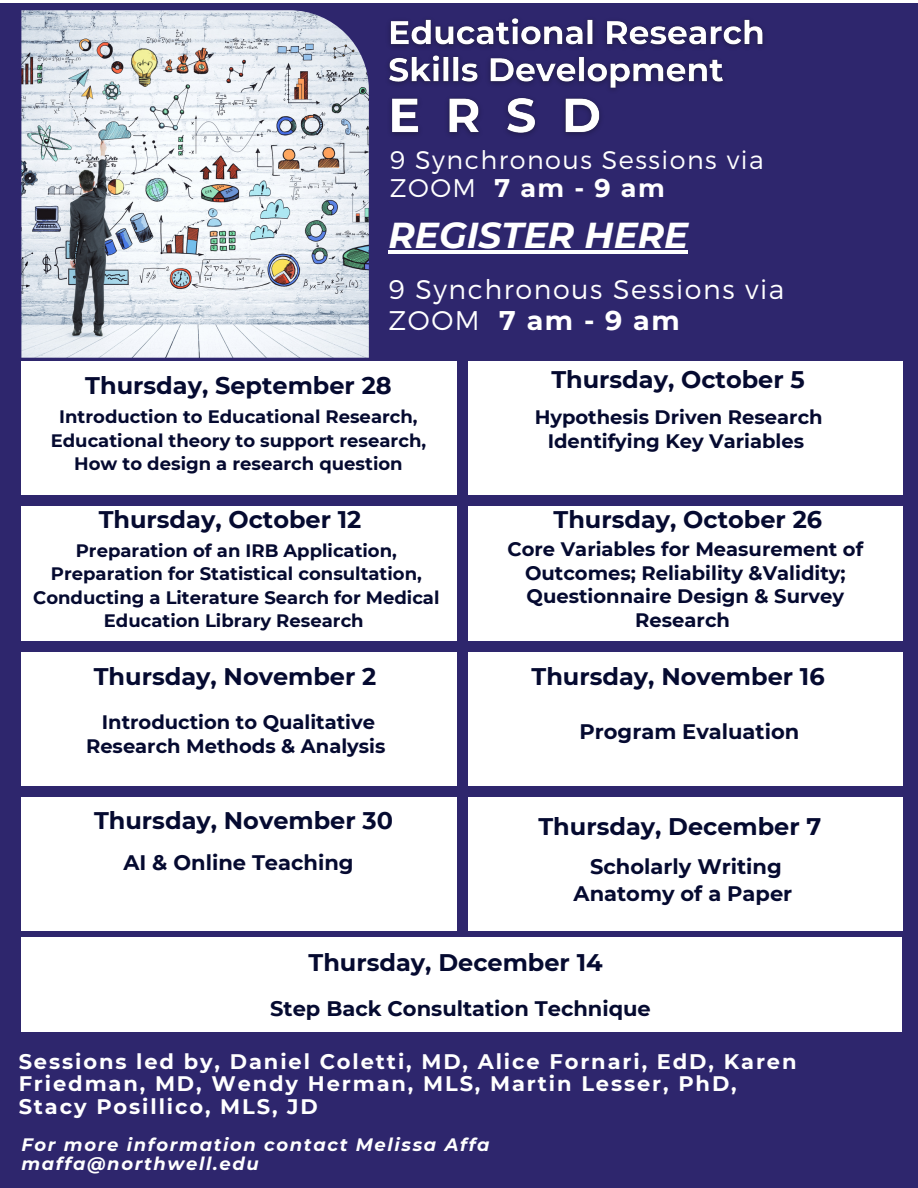
<style>
.page{position:relative;width:918px;height:1188px;background:#fff}
.page>*{position:absolute;margin:0;border:0;box-sizing:border-box;transform-origin:0 0}
.t1{font:italic 700 36px "Montserrat";color:#fff}
.t2{font:300 27px/30.3px "Montserrat";letter-spacing:.06em;color:#fff}
.t3{font:300 25.5px/28.2px "Montserrat";letter-spacing:.06em;color:#fff}
.t4{font:700 24px "Montserrat";color:#050a30}
.t5{font:700 21px/22.5px "Montserrat";letter-spacing:.09em;color:#fff}
.t6{font:700 21px "Montserrat";color:#050a30}
.t7{font:700 19.5px/23.7px "Montserrat";color:#050a30;text-align:center}
.t8{font:700 18px/23.7px "Montserrat";color:#050a30;text-align:center}
.t9{font:italic 700 18px/19.2px "Montserrat";letter-spacing:.09em;color:#fff}
.s1{font-weight:700}
</style>
<div class="page">
<div style="left:0;top:95px;width:918px;height:1093px;background:#2e266d"></div>
<div style="left:21px;top:937px;width:881px;height:94px;background:#fff"></div>
<div style="left:0;top:3px;width:918px;height:133px;background:#2e266d"></div>
<div style="left:21px;top:361px;width:436px;height:133px;background:#fff"></div>
<div style="left:468px;top:361px;width:434px;height:133px;background:#fff"></div>
<div style="left:21px;top:506px;width:436px;height:135px;background:#fff"></div>
<div style="left:468px;top:506px;width:434px;height:135px;background:#fff"></div>
<div style="left:21px;top:652px;width:436px;height:134px;background:#fff"></div>
<div style="left:468px;top:652px;width:434px;height:134px;background:#fff"></div>
<div style="left:21px;top:797px;width:436px;height:134px;background:#fff"></div>
<div style="left:468px;top:797px;width:434px;height:134px;background:#fff"></div>
<img style="left:21px;top:10px;width:348px;height:348px">
<img style="left:389px;top:18px;width:375px;height:118px">
<hr style="left:389px;top:251px;width:299px;height:3px;background:#fff">
<p class="t3" style="left:390px;top:145px;width:376px">9 Synchronous Sessions via<br>ZOOM <span class="s1">7 am - 9 am</span></p>
<p class="t1" style="left:389px;top:214px;width:301px">REGISTER HERE</p>
<p class="t2" style="left:389px;top:273px;width:397px">9 Synchronous Sessions via<br>ZOOM <span class="s1">7 am - 9 am</span></p>
<p class="t4" style="left:85px;top:371px;width:308px">Thursday, September 28</p>
<p class="t4" style="left:551px;top:365px;width:255px">Thursday, October 5</p>
<p class="t8" style="left:51px;top:405px;width:377px">Introduction to Educational Research,<br>Educational theory to support research,<br>How to design a research question</p>
<p class="t7" style="left:535px;top:405px;width:289px">Hypothesis Driven Research<br>Identifying Key Variables</p>
<p class="t4" style="left:99px;top:505px;width:264px">Thursday, October 12</p>
<p class="t4" style="left:554px;top:505px;width:270px">Thursday, October 26</p>
<p class="t8" style="left:33px;top:538px;width:408px">Preparation of an IRB Application, Preparation for Statistical consultation, Conducting a Literature Search for Medical Education Library Research</p>
<p class="t7" style="left:507px;top:537px;width:357px">Core Variables for Measurement of<br>Outcomes; Reliability &amp;Validity;<br>Questionnaire Design &amp; Survey<br>Research</p>
<p class="t4" style="left:94px;top:661px;width:284px">Thursday, November 2</p>
<p class="t4" style="left:532px;top:661px;width:295px">Thursday, November 16</p>
<p class="t7" style="left:86px;top:710px;width:301px">Introduction to Qualitative<br>Research Methods &amp; Analysis</p>
<p class="t6" style="left:580px;top:719px;width:221px">Program Evaluation</p>
<p class="t4" style="left:94px;top:806px;width:300px">Thursday, November 30</p>
<p class="t4" style="left:538px;top:812px;width:284px">Thursday, December 7</p>
<p class="t6" style="left:123px;top:850px;width:232px">AI &amp; Online Teaching</p>
<p class="t6" style="left:590px;top:854px;width:193px">Scholarly Writing</p>
<p class="t6" style="left:574px;top:881px;width:220px">Anatomy of a Paper</p>
<p class="t4" style="left:309px;top:948px;width:296px">Thursday, December 14</p>
<p class="t6" style="left:270px;top:995px;width:382px">Step Back Consultation Technique</p>
<p class="t5" style="left:19px;top:1050px;width:779px">Sessions led by, Daniel Coletti, MD, Alice Fornari, EdD, Karen<br>Friedman, MD, Wendy Herman, MLS, Martin Lesser, PhD,</p>
<p class="t5" style="left:19px;top:1095px;width:301px">Stacy Posillico, MLS, JD</p>
<p class="t9" style="left:21px;top:1134px;width:470px">For more information contact Melissa Affa maffa@northwell.edu</p>
</div>
